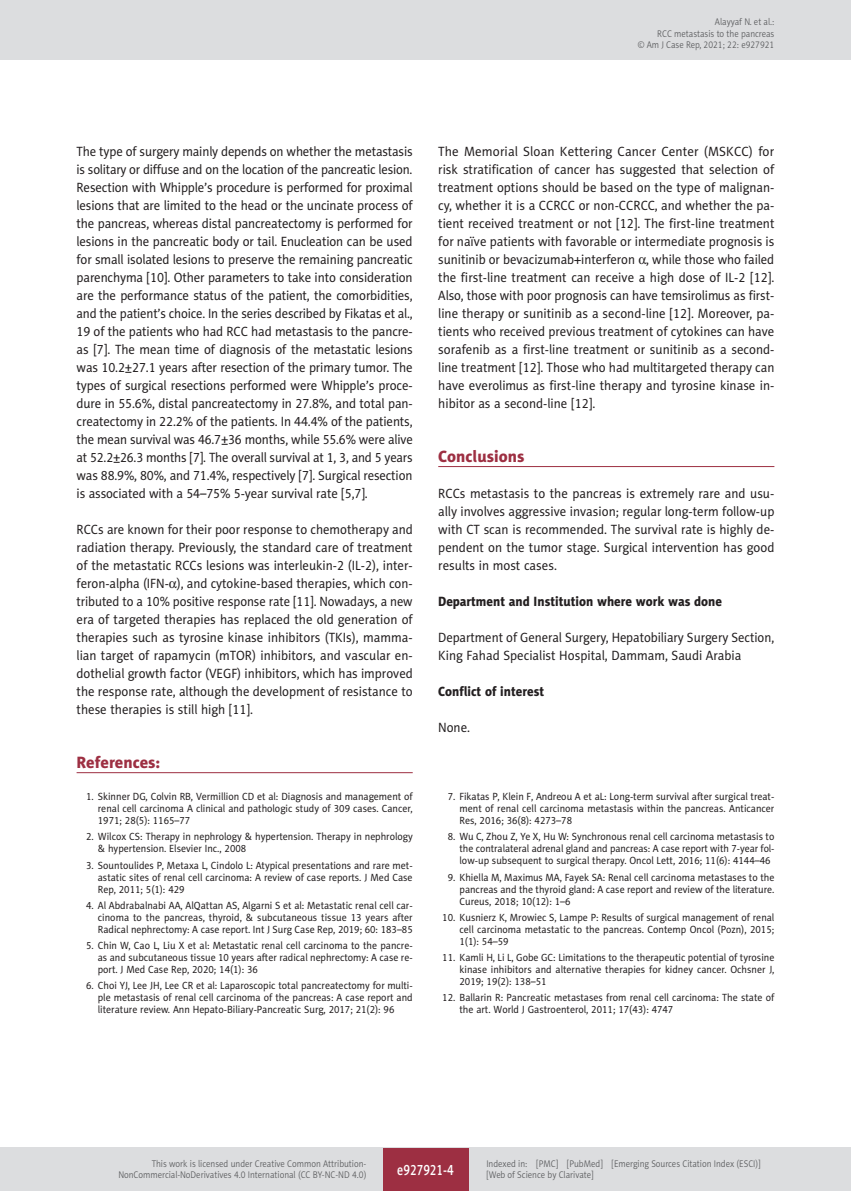
<style>
.page{position:relative;width:851px;height:1191px;background:#fff}
.page>*{position:absolute;margin:0;border:0;box-sizing:border-box;transform-origin:0 0}
.AJCR_Headline_1{font:16.5px "Naomi Sans EFN Heavy";color:#9d2f42}
.AJCR_Referencje_Tytu{font:16.5px "Naomi Sans EFN Heavy";color:#9d2f42}
.t1{font:15px "Naomi Sans EFN Medium";color:#fff;scale:.8 1}
.AJCR_Body{font:13.5px/18px "Naomi Sans EFN";color:#231f20;text-align:justify;scale:.95 1}
.AJCR_Body-2{font:13.5px/18px "Naomi Sans EFN";color:#231f20;text-align:justify}
.AJCR_Body-3{font:13.5px/18px "Naomi Sans EFN";color:#231f20;scale:.94 1}
.AJCR_Headline_2{font:13.5px "Naomi Sans EFN Heavy";color:#231f20;scale:.95 1}
.AJCR_Referencje_punk{font:10.5px/12px "Naomi Sans EFN";color:#231f20;text-align:justify;scale:.95 1}
.t2{font:9.75px/11.2px "Naomi Sans EFN Light";color:#57585a;text-align:right;scale:.9 1}
.s1{font-family:"Standard Sym L"}
</style>
<div class="page">
<hr style="left:438px;top:466px;width:336px;height:1px;background:#9d2f42">
<hr style="left:77px;top:772px;width:335px;height:1px;background:#9d2f42">
<div style="left:0;top:0;width:850px;height:60px;background:#dcdddf"></div>
<div style="left:0;top:1148px;width:850px;height:43px;background:#dcdddf"></div>
<div style="left:383px;top:1147px;width:85px;height:43px;background:#9d2f42"></div>
<p class="t2" style="left:637px;top:16px;width:153px">Alayyaf N. et al.:<br>RCC metastasis to the pancreas<br>© Am J Case Rep, 2021; 22: e927921</p>
<p class="AJCR_Body" style="left:77px;top:142px;width:355px">The type of surgery mainly depends on whether the metastasis is solitary or diffuse and on the location of the pancreatic lesion.<br>Resection with Whipple’s procedure is performed for proximal lesions that are limited to the head or the uncinate process of the pancreas, whereas distal pancreatectomy is performed for lesions in the pancreatic body or tail. Enucleation can be used for small isolated lesions to preserve the remaining pancreatic parenchyma [10]. Other parameters to take into consideration are the performance status of the patient, the comorbidities, and the patient’s choice. In the series described by Fikatas et al., 19 of the patients who had RCC had metastasis to the pancre&shy;as [7]. The mean time of diagnosis of the metastatic lesions was 10.2±27.1 years after resection of the primary tumor. The types of surgical resections performed were Whipple’s proce&shy;dure in 55.6%, distal pancreatectomy in 27.8%, and total pan&shy;createctomy in 22.2% of the patients. In 44.4% of the patients, the mean survival was 46.7±36 months, while 55.6% were alive at 52.2±26.3 months [7]. The overall survival at 1, 3, and 5 years was 88.9%, 80%, and 71.4%, respectively [7]. Surgical resection is associated with a 54–75% 5-year survival rate [5,7].</p>
<p class="AJCR_Body" style="left:77px;top:520px;width:355px">RCCs are known for their poor response to chemotherapy and radiation therapy. Previously, the standard care of treatment of the metastatic RCCs lesions was interleukin-2 (IL-2), inter&shy;feron-alpha (IFN-<span class="s1">a</span>), and cytokine-based therapies, which con&shy;tributed to a 10% positive response rate [11]. Nowadays, a new era of targeted therapies has replaced the old generation of therapies such as tyrosine kinase inhibitors (TKIs), mamma&shy;lian target of rapamycin (mTOR) inhibitors, and vascular en&shy;dothelial growth factor (VEGF) inhibitors, which has improved the response rate, although the development of resistance to these therapies is still high [11].</p>
<p class="AJCR_Referencje_Tytu" style="left:77px;top:752px;width:85px">References:</p>
<p class="AJCR_Referencje_punk" style="left:98px;top:790px;width:333px;text-indent:-12px">1. Skinner DG, Colvin RB, Vermillion CD et al: Diagnosis and management of renal cell carcinoma A clinical and pathologic study of 309 cases. Cancer, 1971; 28(5): 1165–77</p>
<p class="AJCR_Referencje_punk" style="left:98px;top:831px;width:333px;text-indent:-12px">2. Wilcox CS: Therapy in nephrology &amp; hypertension. Therapy in nephrology &amp; hypertension. Elsevier Inc., 2008</p>
<p class="AJCR_Referencje_punk" style="left:98px;top:859px;width:333px;text-indent:-12px">3. Sountoulides P, Metaxa L, Cindolo L: Atypical presentations and rare met&shy;astatic sites of renal cell carcinoma: A review of case reports. J Med Case Rep, 2011; 5(1): 429</p>
<p class="AJCR_Referencje_punk" style="left:98px;top:899px;width:333px;text-indent:-12px">4. Al Abdrabalnabi AA, AlQattan AS, Algarni S et al: Metastatic renal cell car&shy;cinoma to the pancreas, thyroid, &amp; subcutaneous tissue 13 years after Radical nephrectomy: A case report. Int J Surg Case Rep, 2019; 60: 183–85</p>
<p class="AJCR_Referencje_punk" style="left:98px;top:939px;width:333px;text-indent:-12px">5. Chin W, Cao L, Liu X et al: Metastatic renal cell carcinoma to the pancre&shy;as and subcutaneous tissue 10 years after radical nephrectomy: A case re&shy;port. J Med Case Rep, 2020; 14(1): 36</p>
<p class="AJCR_Referencje_punk" style="left:98px;top:980px;width:333px;text-indent:-12px">6. Choi YJ, Lee JH, Lee CR et al: Laparoscopic total pancreatectomy for multi&shy;ple metastasis of renal cell carcinoma of the pancreas: A case report and literature review. Ann Hepato-Biliary-Pancreatic Surg, 2017; 21(2): 96</p>
<p class="AJCR_Body-2" style="left:438px;top:142px;width:338px">The Memorial Sloan Kettering Cancer Center (MSKCC) for risk stratification of cancer has suggested that selection of treatment options should be based on the type of malignan&shy;cy, whether it is a CCRCC or non-CCRCC, and whether the pa&shy;tient received treatment or not [12]. The first-line treatment for naïve patients with favorable or intermediate prognosis is sunitinib or bevacizumab+interferon <span class="s1">a</span>, while those who failed the first-line treatment can receive a high dose of IL-2 [12].<br>Also, those with poor prognosis can have temsirolimus as first&shy;line therapy or sunitinib as a second-line [12]. Moreover, pa&shy;tients who received previous treatment of cytokines can have sorafenib as a first-line treatment or sunitinib as a second&shy;line treatment [12]. Those who had multitargeted therapy can have everolimus as first-line therapy and tyrosine kinase in&shy;hibitor as a second-line [12].</p>
<p class="AJCR_Headline_1" style="left:438px;top:446px;width:88px">Conclusions</p>
<p class="AJCR_Body" style="left:438px;top:484px;width:355px">RCCs metastasis to the pancreas is extremely rare and usu&shy;ally involves aggressive invasion; regular long-term follow-up with CT scan is recommended. The survival rate is highly de&shy;pendent on the tumor stage. Surgical intervention has good results in most cases.</p>
<p class="AJCR_Headline_2" style="left:438px;top:593px;width:300px">Department and Institution where work was done</p>
<p class="AJCR_Body-3" style="left:438px;top:628px;width:359px">Department of General Surgery, Hepatobiliary Surgery Section,<br>King Fahad Specialist Hospital, Dammam, Saudi Arabia</p>
<p class="AJCR_Headline_2" style="left:438px;top:683px;width:113px">Conflict of interest</p>
<p class="AJCR_Body" style="left:438px;top:718px;width:35px">None.</p>
<p class="AJCR_Referencje_punk" style="left:459px;top:790px;width:333px;text-indent:-12px">7. Fikatas P, Klein F, Andreou A et aL: Long-term survival after surgical treat&shy;ment of renal cell carcinoma metastasis within the pancreas. Anticancer Res, 2016; 36(8): 4273–78</p>
<p class="AJCR_Referencje_punk" style="left:459px;top:831px;width:333px;text-indent:-12px">8. Wu C, Zhou Z, Ye X, Hu W: Synchronous renal cell carcinoma metastasis to the contralateral adrenal gland and pancreas: A case report with 7-year fol&shy;low-up subsequent to surgical therapy. Oncol Lett, 2016; 11(6): 4144–46</p>
<p class="AJCR_Referencje_punk" style="left:459px;top:871px;width:333px;text-indent:-12px">9. Khiella M, Maximus MA, Fayek SA: Renal cell carcinoma metastases to the pancreas and the thyroid gland: A case report and review of the literature.<br>Cureus, 2018; 10(12): 1–6</p>
<p class="AJCR_Referencje_punk" style="left:459px;top:911px;width:333px;text-indent:-17px">10. Kusnierz K, Mrowiec S, Lampe P: Results of surgical management of renal cell carcinoma metastatic to the pancreas. Contemp Oncol (Pozn), 2015; 1(1): 54–59</p>
<p class="AJCR_Referencje_punk" style="left:459px;top:951px;width:333px;text-indent:-17px">11. Kamli H, Li L, Gobe GC: Limitations to the therapeutic potential of tyrosine kinase inhibitors and alternative therapies for kidney cancer. Ochsner J, 2019; 19(2): 138–51</p>
<p class="AJCR_Referencje_punk" style="left:459px;top:992px;width:333px;text-indent:-17px">12. Ballarin R: Pancreatic metastases from renal cell carcinoma: The state of the art. World J Gastroenterol, 2011; 17(43): 4747</p>
<p class="t2" style="left:118px;top:1158px;width:277px">This work is licensed under Creative Common Attribution-<br>NonCommercial-NoDerivatives 4.0 International (CC BY-NC-ND 4.0)</p>
<p class="t1" style="left:397px;top:1160px;width:72px">e927921-4</p>
<p class="t2" style="left:486px;top:1158px;width:306px;text-align:left">Indexed in: [PMC] [PubMed] [Emerging Sources Citation Index (ESCI)] [Web of Science by Clarivate]</p>
</div>
